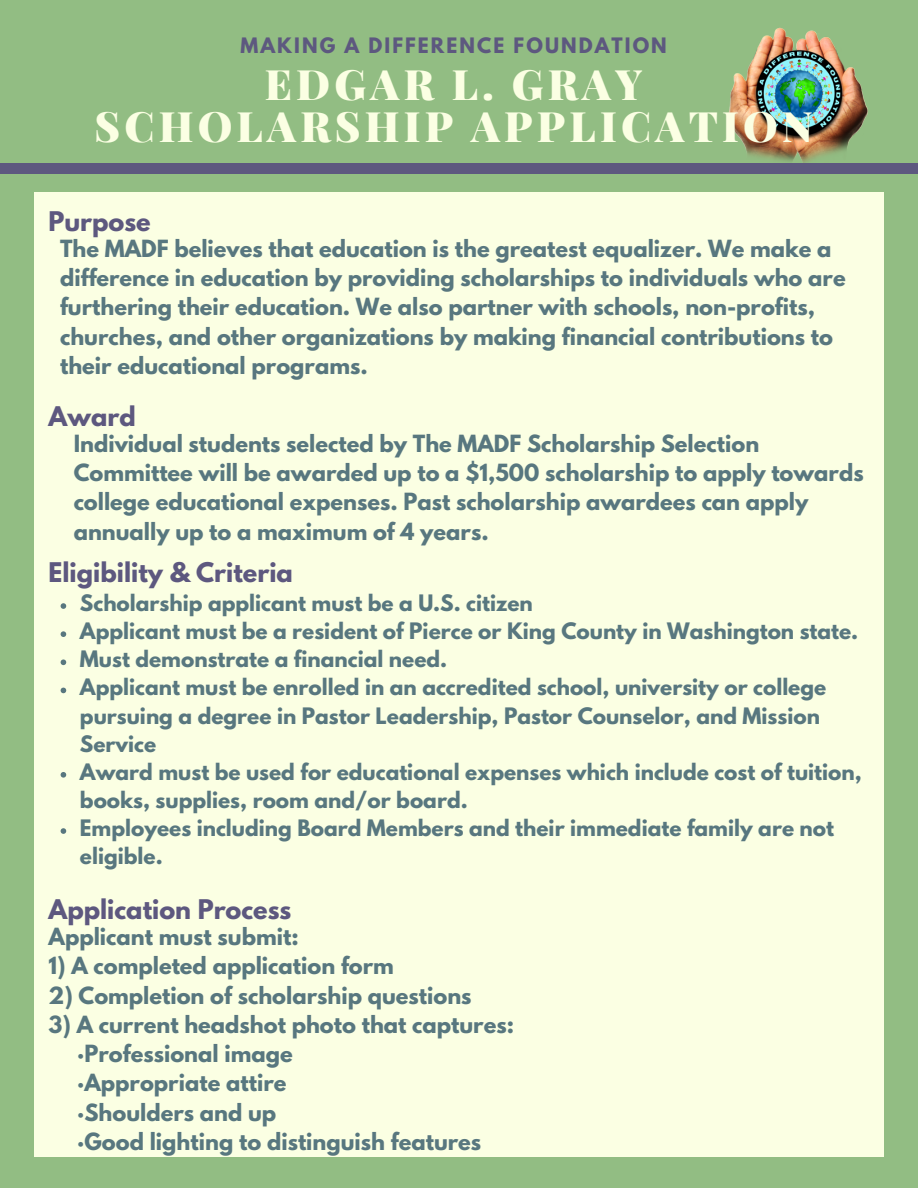
<style>
.page{position:relative;width:918px;height:1188px;background:#92bd83}
.page>*{position:absolute;margin:0;border:0;box-sizing:border-box;transform-origin:0 0}
.t1{font:900 42px/42.3px "Playfair Display";letter-spacing:.1em;color:#fbffe3;text-align:center}
.t2{font:700 24px "League Spartan";color:#5d587f}
.t3{font:700 21px/29.2px "League Spartan";color:#58777f}
.t4{font:700 20.1px/28.2px "League Spartan";color:#58777f}
.t5{font:700 18.9px "League Spartan";letter-spacing:.11em;color:#5d587f}
</style>
<div class="page">
<img style="left:727px;top:27px;width:141px;height:136px">
<div style="left:0;top:164px;width:918px;height:10px;background:#5d587f"></div>
<div style="left:34px;top:192px;width:849px;height:964px;background:#fbffe3"></div>
<svg style="left:61px;top:603px;width:5px;height:6px"></svg>
<svg style="left:61px;top:631px;width:5px;height:6px"></svg>
<svg style="left:61px;top:659px;width:5px;height:6px"></svg>
<svg style="left:61px;top:688px;width:5px;height:5px"></svg>
<svg style="left:61px;top:772px;width:5px;height:6px"></svg>
<svg style="left:61px;top:828px;width:5px;height:6px"></svg>
<p class="t5" style="left:241px;top:36px;width:428px">MAKING A DIFFERENCE FOUNDATION</p>
<h1 class="t1" style="left:94px;top:61px;width:720px">EDGAR L. GRAY<br>SCHOLARSHIP APPLICATION</h1>
<p class="t2" style="left:49px;top:209px;width:104px">Purpose</p>
<p class="t3" style="left:60px;top:237px;width:787px">The MADF believes that education is the greatest equalizer. We make a difference in education by providing scholarships to individuals who are furthering their education. We also partner with schools, non-profits, churches, and other organizations by making financial contributions to their educational programs.</p>
<p class="t2" style="left:49px;top:404px;width:89px">Award</p>
<p class="t3" style="left:74px;top:431px;width:792px">Individual students selected by The MADF Scholarship Selection Committee will be awarded up to a $1,500 scholarship to apply towards college educational expenses. Past scholarship awardees can apply annually up to a maximum of 4 years.</p>
<p class="t2" style="left:49px;top:561px;width:246px">Eligibility &amp; Criteria</p>
<p class="t4" style="left:80px;top:591px;width:783px">Scholarship applicant must be a U.S. citizen<br>Applicant must be a resident of Pierce or King County in Washington state.<br>Must demonstrate a financial need.<br>Applicant must be enrolled in an accredited school, university or college pursuing a degree in Pastor Leadership, Pastor Counselor, and Mission Service<br>Award must be used for educational expenses which include cost of tuition, books, supplies, room and/or board.<br>Employees including Board Members and their immediate family are not eligible.</p>
<p class="t2" style="left:49px;top:898px;width:244px">Application Process</p>
<p class="t3" style="left:49px;top:925px;width:252px">Applicant must submit:</p>
<p class="t3" style="left:49px;top:954px;width:347px">1) A completed application form</p>
<p class="t3" style="left:49px;top:983px;width:425px">2) Completion of scholarship questions</p>
<p class="t3" style="left:77px;top:1013px;width:438px;text-indent:-29px">3) A current headshot photo that captures: ·Professional image<br>·Appropriate attire<br>·Shoulders and up<br>·Good lighting to distinguish features</p>
</div>
